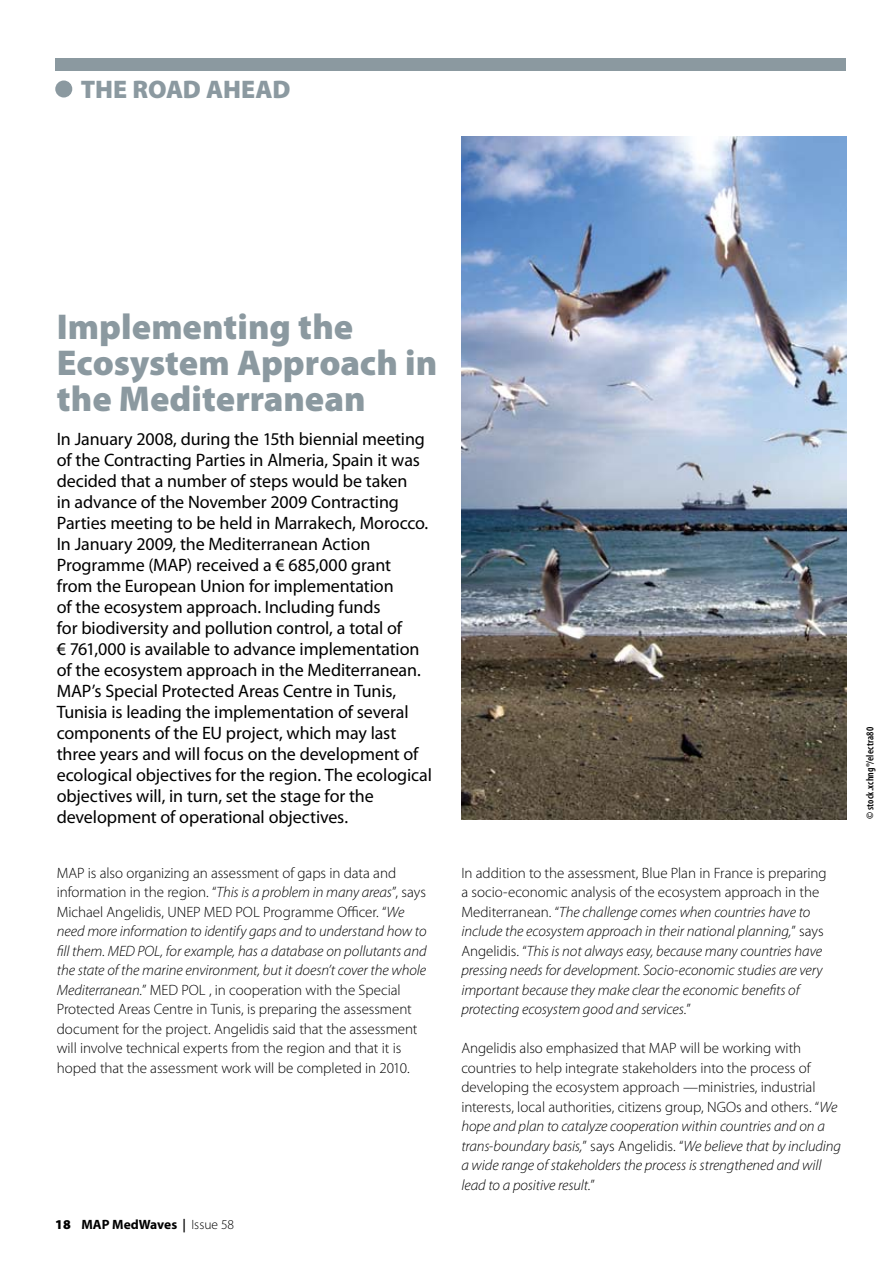
<style>
.page{position:relative;width:893px;height:1263px;background:#fff}
.page>*{position:absolute;margin:0;border:0;box-sizing:border-box;transform-origin:0 0}
.t1{font:900 36px/36px "Myriad Pro";color:#8b99a0}
.t2{font:900 25.5px "Myriad Pro";letter-spacing:-.01em;color:#8b99a0}
.t3{font:18px/21px "Myriad Pro";letter-spacing:-.005em;color:#000}
.t4{font:300 15px/19.5px "Myriad Pro";letter-spacing:-.005em;color:#000}
.t5{font:italic 300 15px/19.5px "Myriad Pro";letter-spacing:-.005em;color:#000}
.t6{font:700 13.5px "Myriad Pro";color:#000}
.t7{font:600 condensed 10.5px "Myriad Pro";letter-spacing:.02em;color:#000}
.s1{font-style:italic}
.s2{font-style:normal}
.s3{font-weight:900}
.s4{font-weight:600}
.s5{font-weight:300}
</style>
<div class="page">
<div style="left:55px;top:80px;width:17px;height:17px;background:#8b99a0;border-radius:50%"></div>
<div style="left:55px;top:58px;width:791px;height:13px;background:#8b99a0"></div>
<img style="left:461px;top:136px;width:385px;height:683px">
<h2 class="t2" style="left:81px;top:72px;width:211px">THE ROAD AHEAD</h2>
<h1 class="t1" style="left:57px;top:307px;width:382px">Implementing the<br>Ecosystem Approach in the Mediterranean</h1>
<p class="t3" style="left:57px;top:428px;width:377px">In January 2008, during the 15th biennial meeting of the Contracting Parties in Almeria, Spain it was decided that a number of steps would be taken<br>in advance of the November 2009 Contracting Parties meeting to be held in Marrakech, Morocco.<br>In January 2009, the Mediterranean Action Programme (MAP) received a € 685,000 grant<br>from the European Union for implementation<br>of the ecosystem approach. Including funds<br>for biodiversity and pollution control, a total of<br>€ 761,000 is available to advance implementation of the ecosystem approach in the Mediterranean.<br>MAP’s Special Protected Areas Centre in Tunis, Tunisia is leading the implementation of several components of the EU project, which may last three years and will focus on the development of ecological objectives for the region. The ecological objectives will, in turn, set the stage for the development of operational objectives.</p>
<p class="t4" style="left:57px;top:863px;width:371px">MAP is also organizing an assessment of gaps in data and information in the region. “<span class="s1">This is a problem in many areas</span>”, says Michael Angelidis, UNEP MED POL Programme Officer. “<span class="s1">We need more information to identify gaps and to understand how to fill them. MED POL, for example, has a database on pollutants and the state of the marine environment, but it doesn’t cover the whole Mediterranean.</span>” MED POL , in cooperation with the Special Protected Areas Centre in Tunis, is preparing the assessment document for the project. Angelidis said that the assessment will involve technical experts from the region and that it is hoped that the assessment work will be completed in 2010.</p>
<p class="t5" style="left:461px;top:863px;width:367px"><span class="s2">In addition to the assessment, Blue Plan in France is preparing a socio-economic analysis of the ecosystem approach in the Mediterranean. “</span>The challenge comes when countries have to include the ecosystem approach in their national planning,<span class="s2">” says Angelidis. “</span>This is not always easy, because many countries have pressing needs for development. Socio-economic studies are very important because they make clear the economic benefits of protecting ecosystem good and services.<span class="s2">”</span></p>
<p class="t4" style="left:461px;top:1038px;width:381px">Angelidis also emphasized that MAP will be working with countries to help integrate stakeholders into the process of developing the ecosystem approach —ministries, industrial interests, local authorities, citizens group, NGOs and others. “<span class="s1">We hope and plan to catalyze cooperation within countries and on a trans-boundary basis,</span>” says Angelidis. “<span class="s1">We believe that by including a wide range of stakeholders the process is strengthened and will lead to a positive result.</span>”</p>
<p class="t6" style="left:55px;top:1215px;width:180px"><span class="s3">18</span> MAP MedWaves <span class="s4">|</span> <span class="s5">Issue 58</span></p>
<p class="t7" style="left:864px;top:819px;width:94px;rotate:-90deg">© stock.xchng®/electra80</p>
</div>
